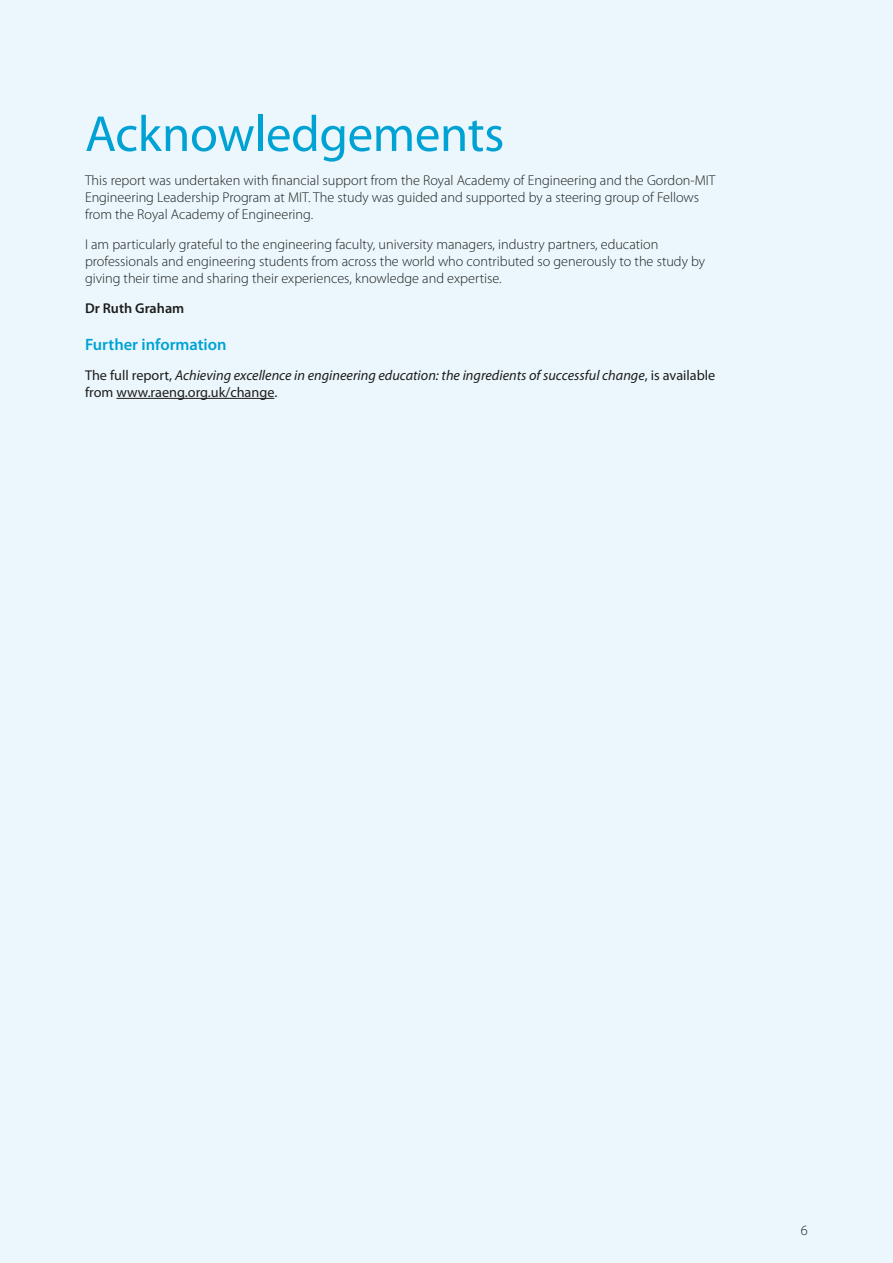
<style>
.page{position:relative;width:893px;height:1263px;background:#ebf7fd}
.page>*{position:absolute;margin:0;border:0;box-sizing:border-box;transform-origin:0 0}
.t1{font:51px "Myriad Pro";letter-spacing:-.01em;color:#00a2d4}
.t2{font:600 16.5px "Myriad Pro";color:#00a2d4}
.t3{font:300 14.25px/17.1px "Myriad Pro";color:#1d1d1b}
.t4{font:italic 14.25px/17.1px "Myriad Pro";color:#1d1d1b}
.t5{font:600 14.25px "Myriad Pro";color:#1d1d1b}
.s1{font-style:normal}
</style>
<div class="page">
<hr style="left:116px;top:398px;width:158px;height:1px;background:#1d1d1b">
<h1 class="t1" style="left:85px;top:102px;width:421px">Acknowledgements</h1>
<p class="t3" style="left:85px;top:172px;width:632px">This report was undertaken with financial support from the Royal Academy of Engineering and the Gordon-MIT<br>Engineering Leadership Program at MIT. The study was guided and supported by a steering group of Fellows from the Royal Academy of Engineering.</p>
<p class="t3" style="left:85px;top:236px;width:622px">I am particularly grateful to the engineering faculty, university managers, industry partners, education professionals and engineering students from across the world who contributed so generously to the study by giving their time and sharing their experiences, knowledge and expertise.</p>
<p class="t5" style="left:85px;top:299px;width:101px">Dr Ruth Graham</p>
<p class="t2" style="left:85px;top:334px;width:143px">Further information</p>
<p class="t4" style="left:85px;top:366px;width:632px"><span class="s1">The full report,</span> Achieving excellence in engineering education: the ingredients of successful change<span class="s1">, is available from www.raeng.org.uk/change.</span></p>
<p class="t3" style="left:801px;top:1222px;width:8px">6</p>
</div>
